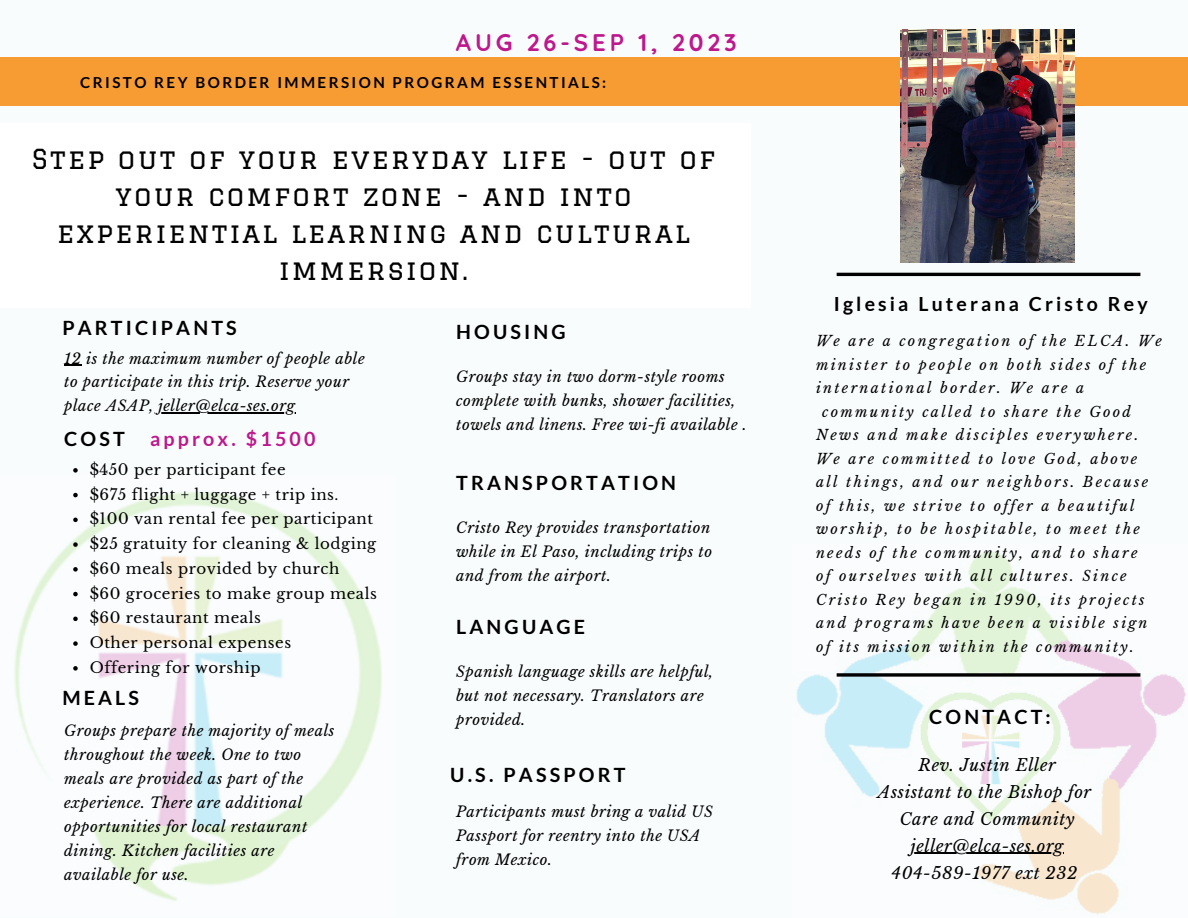
<style>
.page{position:relative;width:1188px;height:918px;background:#f9fcfd}
.page>*{position:absolute;margin:0;border:0;box-sizing:border-box;transform-origin:0 0}
.t1{font:27px/37.2px "Graduate";letter-spacing:.08em;color:#000;text-align:center}
.t2{font:700 24px "Quicksand";letter-spacing:.16em;color:#bd188c}
.t3{font:700 19.65px "Lato";letter-spacing:.16em;color:#000}
.t4{font:700 19.65px "Lato";letter-spacing:.16em;color:#bd188c}
.t5{font:700 19.5px "Lato";letter-spacing:.16em;color:#000}
.t6{font:italic 16.5px/27px "Libre Baskerville";letter-spacing:.035em;color:#000;text-align:center}
.t7{font:700 15.15px "Lato";letter-spacing:.16em;color:#000}
.t8{font:15px/24.8px "Libre Baskerville";letter-spacing:.035em;color:#000}
.t9{font:italic 14.85px/24px "Libre Baskerville";letter-spacing:.035em;color:#000}
.t10{font:italic 14.7px/23.7px "Libre Baskerville";letter-spacing:.035em;color:#000}
.t11{font:italic 14.25px "Libre Baskerville";letter-spacing:.16em;color:#000}
</style>
<div class="page">
<div style="left:0;top:57px;width:1188px;height:49px;background:#f79c32"></div>
<div style="left:0;top:123px;width:751px;height:184px;background:#fff"></div>
<img style="left:797px;top:550px;width:389px;height:365px">
<hr style="left:837px;top:273px;width:303px;height:3px;background:#000">
<svg style="left:837px;top:673px;width:303px;height:4px"></svg>
<img style="left:14px;top:492px;width:368px;height:409px">
<img style="left:901px;top:30px;width:174px;height:232px">
<svg style="left:73px;top:468px;width:5px;height:5px"></svg>
<svg style="left:73px;top:493px;width:5px;height:4px"></svg>
<svg style="left:73px;top:518px;width:5px;height:4px"></svg>
<svg style="left:73px;top:542px;width:5px;height:5px"></svg>
<svg style="left:73px;top:567px;width:5px;height:5px"></svg>
<svg style="left:73px;top:592px;width:5px;height:4px"></svg>
<svg style="left:73px;top:617px;width:5px;height:4px"></svg>
<svg style="left:73px;top:641px;width:5px;height:5px"></svg>
<svg style="left:73px;top:666px;width:5px;height:5px"></svg>
<hr style="left:911px;top:853px;width:153px;height:1px;background:#000">
<svg style="left:64px;top:365px;width:17px;height:1px"></svg>
<hr style="left:154px;top:412px;width:141px;height:1px;background:#000">
<h2 class="t2" style="left:456px;top:27px;width:282px">AUG 26-SEP 1, 2023</h2>
<p class="t7" style="left:80px;top:73px;width:528px">CRISTO REY BORDER IMMERSION PROGRAM ESSENTIALS:</p>
<h1 class="t1" style="left:32px;top:140px;width:685px">STEP OUT OF YOUR EVERYDAY LIFE - OUT OF<br>YOUR COMFORT ZONE - AND INTO<br>EXPERIENTIAL LEARNING AND CULTURAL<br>IMMERSION.</h1>
<h3 class="t3" style="left:62px;top:316px;width:176px">PARTICIPANTS</h3>
<p class="t10" style="left:64px;top:347px;width:302px">12 is the maximum number of people able to participate in this trip. Reserve your place ASAP, jeller@elca-ses.org</p>
<h3 class="t3" style="left:64px;top:426px;width:62px">COST</h3>
<h3 class="t4" style="left:150px;top:426px;width:167px">approx. $1500</h3>
<p class="t8" style="left:90px;top:457px;width:289px">$450 per participant fee<br>$675 flight + luggage + trip ins. $100 van rental fee per participant $25 gratuity for cleaning &amp; lodging $60 meals provided by church<br>$60 groceries to make group meals $60 restaurant meals<br>Other personal expenses<br>Offering for worship</p>
<h3 class="t3" style="left:62px;top:685px;width:78px">MEALS</h3>
<p class="t9" style="left:64px;top:719px;width:272px">Groups prepare the majority of meals throughout the week. One to two meals are provided as part of the experience. There are additional opportunities for local restaurant dining. Kitchen facilities are available for use.</p>
<h3 class="t3" style="left:456px;top:319px;width:111px">HOUSING</h3>
<p class="t9" style="left:456px;top:365px;width:292px">Groups stay in two dorm-style rooms complete with bunks, shower facilities, towels and linens. Free wi-fi available .</p>
<h3 class="t3" style="left:456px;top:470px;width:221px">TRANSPORTATION</h3>
<p class="t9" style="left:456px;top:516px;width:257px;text-align:justify">Cristo Rey provides transportation while in El Paso, including trips to and from the airport.</p>
<h3 class="t3" style="left:456px;top:614px;width:131px">LANGUAGE</h3>
<p class="t9" style="left:456px;top:660px;width:259px">Spanish language skills are helpful, but not necessary. Translators are provided.</p>
<h3 class="t3" style="left:450px;top:762px;width:177px">U.S. PASSPORT</h3>
<p class="t9" style="left:456px;top:800px;width:258px">Participants must bring a valid US<br>Passport for reentry into the USA from Mexico.</p>
<h3 class="t5" style="left:834px;top:292px;width:315px">Iglesia Luterana Cristo Rey</h3>
<p class="t11" style="left:816px;top:332px;width:347px">We are a congregation of the ELCA. We</p>
<p class="t11" style="left:816px;top:356px;width:332px">minister to people on both sides of the</p>
<p class="t11" style="left:816px;top:379px;width:270px">international border. We are a</p>
<p class="t11" style="left:822px;top:403px;width:310px">community called to share the Good</p>
<p class="t11" style="left:816px;top:426px;width:324px">News and make disciples everywhere.</p>
<p class="t11" style="left:816px;top:450px;width:323px">We are committed to love God, above</p>
<p class="t11" style="left:816px;top:473px;width:334px">all things, and our neighbors. Because</p>
<p class="t11" style="left:816px;top:497px;width:320px">of this, we strive to offer a beautiful</p>
<p class="t11" style="left:816px;top:520px;width:325px">worship, to be hospitable, to meet the</p>
<p class="t11" style="left:816px;top:544px;width:323px">needs of the community, and to share</p>
<p class="t11" style="left:816px;top:567px;width:312px">of ourselves with all cultures. Since</p>
<p class="t11" style="left:816px;top:591px;width:330px">Cristo Rey began in 1990, its projects</p>
<p class="t11" style="left:816px;top:614px;width:333px">and programs have been a visible sign</p>
<p class="t11" style="left:816px;top:638px;width:319px">of its mission within the community.</p>
<h3 class="t3" style="left:929px;top:705px;width:123px">CONTACT:</h3>
<p class="t6" style="left:878px;top:751px;width:215px">Rev. Justin Eller<br>Assistant to the Bishop for<br>Care and Community jeller@elca-ses.org<br>404-589-1977 ext 232</p>
</div>
